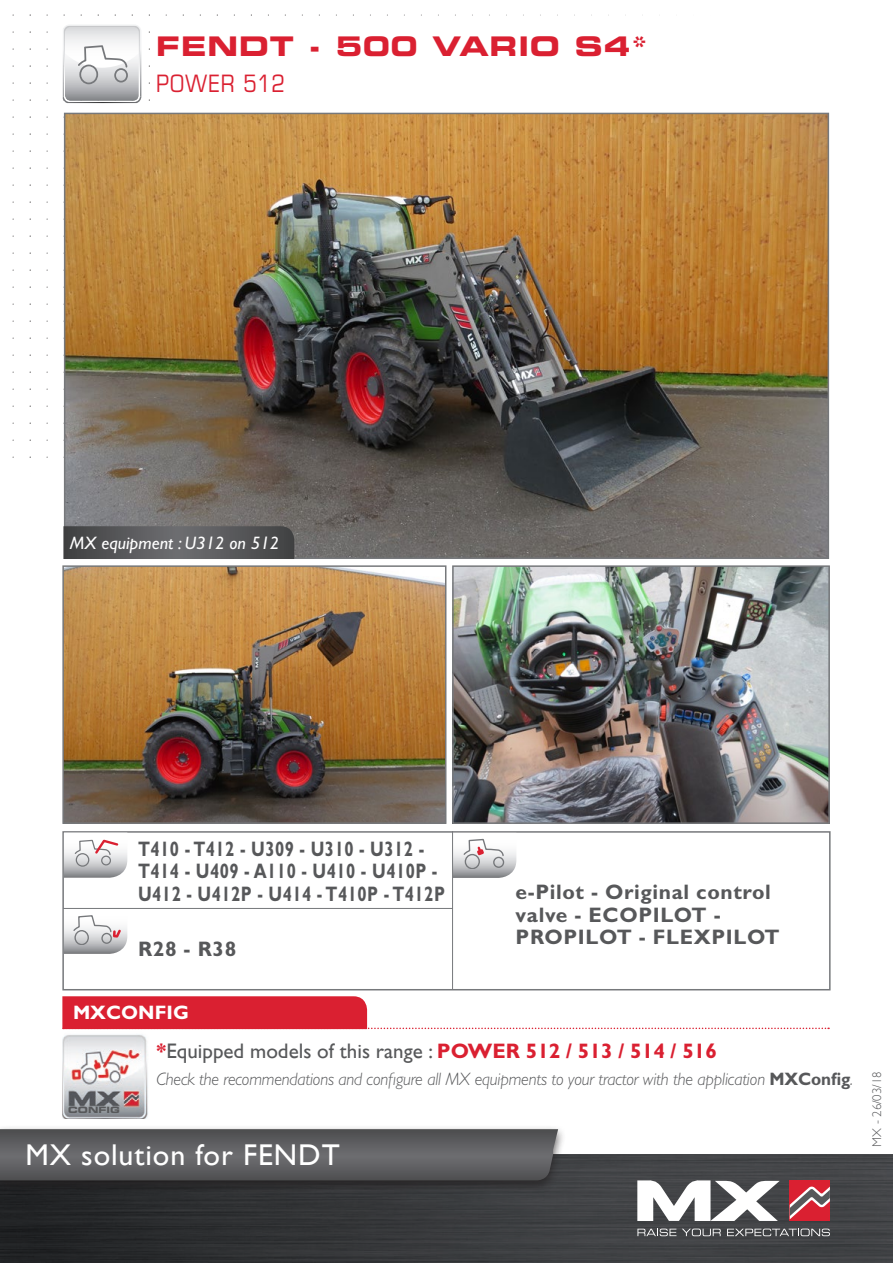
<style>
.page{position:relative;width:893px;height:1263px;background:#fff}
.page>*{position:absolute;margin:0;border:0;box-sizing:border-box;transform-origin:0 0}
.t1{font:30px "Gill Sans Std";letter-spacing:.03em;color:#fff}
.t2{font:27px "Eurostile LT Std Bold Ex 2";letter-spacing:.03em;color:#da2031}
.t3{font:condensed 24px "Eurostile LT Std";letter-spacing:.03em;color:#da2031}
.t4{font:700 21px/22.5px "Gill Sans Std";letter-spacing:.03em;color:#57585a;scale:.79 1}
.t5{font:700 21px/22.5px "Gill Sans Std";letter-spacing:.03em;color:#57585a}
.t6{font:21px "Gill Sans Std";color:#57585a}
.t7{font:700 19.5px "Gill Sans Std";color:#fff}
.t8{font:italic 300 18px "Gill Sans Std";letter-spacing:-.01em;color:#57585a;scale:.95 1}
.t9{font:italic 18px "Gill Sans Std";color:#fff}
.t10{font:300 12.75px "Gill Sans Std";color:#57585a}
.t11{font:8.7px "Eurostile LT Std Bold Ex 2";color:#57585a;scale:1.05 1}
.s1{font-weight:700;color:#da2031}
.s2{font-weight:700;font-style:normal}
</style>
<div class="page">
<div style="left:62px;top:831px;width:769px;height:159px;border:2px solid #76787b"></div>
<img style="left:0;top:1154px;width:893px;height:109px">
<svg style="left:710px;top:1181px;width:70px;height:40px"></svg>
<svg style="left:637px;top:1180px;width:73px;height:41px"></svg>
<div style="left:790px;top:1181px;width:40px;height:40px;background:#da2031"></div>
<svg style="left:790px;top:1186px;width:40px;height:33px"></svg>
<svg style="left:637px;top:1228px;width:39px;height:8px"></svg>
<svg style="left:682px;top:1228px;width:39px;height:8px"></svg>
<svg style="left:727px;top:1228px;width:103px;height:8px"></svg>
<div style="left:0;top:1124px;width:567px;height:70px;background:#231f20;opacity:.75"></div>
<svg style="left:0;top:1129px;width:558px;height:51px"></svg>
<img style="left:65px;top:568px;width:378px;height:253px">
<div style="left:62px;top:565px;width:384px;height:259px;border:2px solid #76787b"></div>
<img style="left:455px;top:568px;width:372px;height:253px">
<div style="left:452px;top:565px;width:378px;height:259px;border:2px solid #76787b"></div>
<svg style="left:63px;top:25px;width:78px;height:78px"></svg>
<svg style="left:64px;top:833px;width:63px;height:45px"></svg>
<svg style="left:64px;top:909px;width:63px;height:45px"></svg>
<svg style="left:453px;top:833px;width:63px;height:45px"></svg>
<hr style="left:452px;top:831px;width:1px;height:158px;background:#76787b">
<hr style="left:63px;top:908px;width:390px;height:1px;background:#76787b">
<img style="left:63px;top:1029px;width:86px;height:89px">
<svg style="left:62px;top:996px;width:765px;height:33px"></svg>
<img style="left:67px;top:116px;width:759px;height:440px">
<svg style="left:63px;top:526px;width:231px;height:33px"></svg>
<p class="t2" style="left:156px;top:28px;width:493px">FENDT - 500 VARIO S4*</p>
<p class="t3" style="left:156px;top:69px;width:130px">POWER 512</p>
<p class="t9" style="left:70px;top:532px;width:211px">MX equipment : U312 on 512</p>
<p class="t4" style="left:138px;top:837px;width:390px">T410 - T412 - U309 - U310 - U312 -<br>T414 - U409 - A110 - U410 - U410P -<br>U412 - U412P - U414 - T410P - T412P</p>
<p class="t5" style="left:138px;top:937px;width:100px">R28 - R38</p>
<p class="t7" style="left:73px;top:1001px;width:117px">MXCONFIG</p>
<p class="t5" style="left:516px;top:881px;width:266px">e-Pilot - Original control valve - ECOPILOT -<br>PROPILOT - FLEXPILOT</p>
<p class="t6" style="left:157px;top:1038px;width:562px"><span class="s1">*</span>Equipped models of this range : <span class="s1">POWER 512 / 513 / 514 / 516</span></p>
<p class="t8" style="left:157px;top:1068px;width:734px">Check the recommendations and configure all MX equipments to your tractor with the application <span class="s2">MXConfig</span>.</p>
<p class="t10" style="left:870px;top:1147px;width:77px;rotate:-90deg">MX - 26/03/18</p>
<p class="t11" style="left:68px;top:1104px;width:51px">CONFIG</p>
<p class="t1" style="left:26px;top:1138px;width:316px">MX solution for FENDT</p>
</div>
